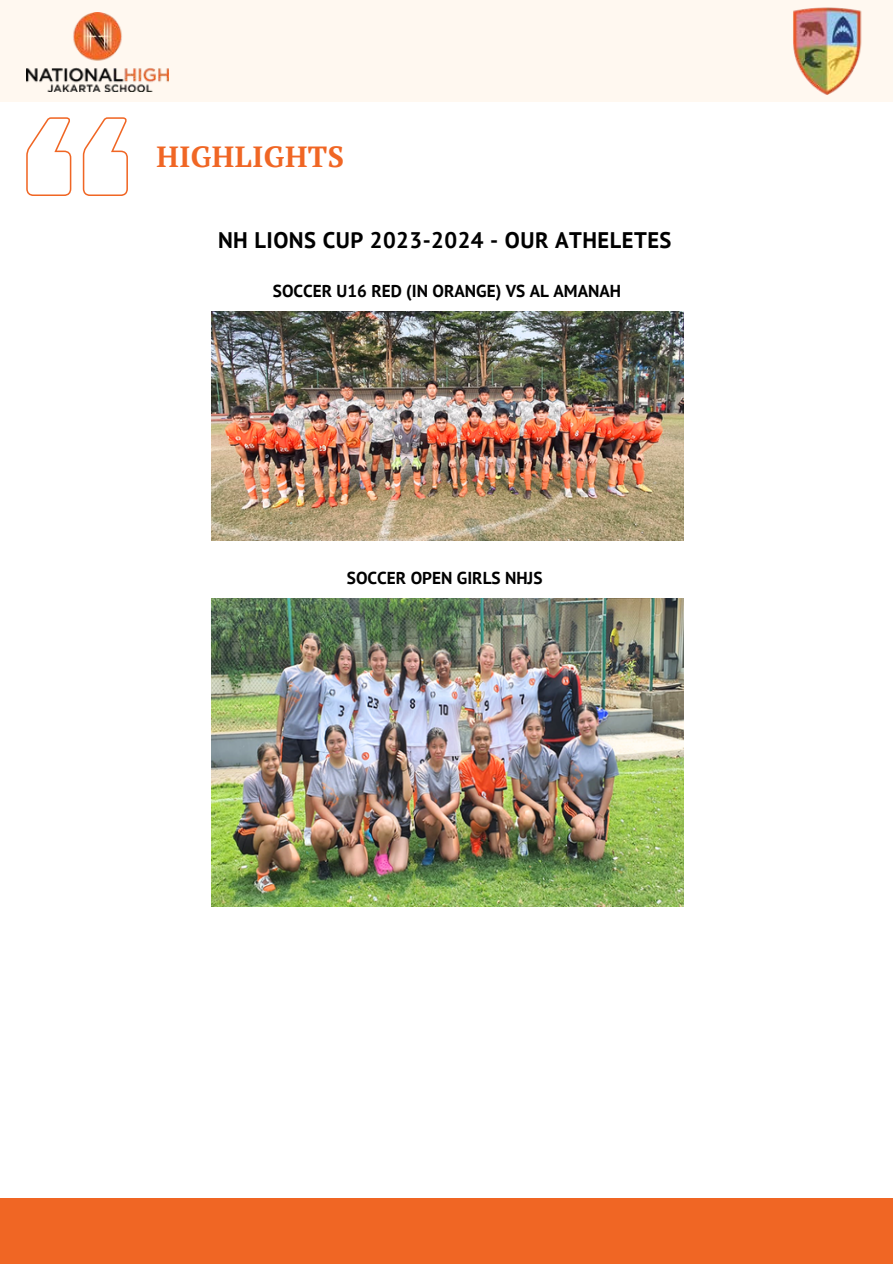
<style>
.page{position:relative;width:894px;height:1264px;background:#fff}
.page>*{position:absolute;margin:0;border:0;box-sizing:border-box;transform-origin:0 0}
.t1{font:700 29.1px "PT Serif";letter-spacing:.02em;color:#f06624}
.t2{font:700 22.5px "PT Sans";letter-spacing:.02em;color:#000}
.t3{font:700 17.25px "PT Sans";color:#000}
</style>
<div class="page">
<div style="left:0;top:1197px;width:892px;height:66px;background:#f06624"></div>
<div style="left:1px;top:0;width:891px;height:102px;background:#fff8f0"></div>
<img style="left:26px;top:12px;width:142px;height:79px">
<img style="left:793px;top:7px;width:69px;height:88px">
<svg style="left:26px;top:117px;width:102px;height:79px"></svg>
<img style="left:211px;top:311px;width:471px;height:230px">
<img style="left:211px;top:598px;width:471px;height:308px">
<p class="t1" style="left:156px;top:136px;width:189px">HIGHLIGHTS</p>
<p class="t2" style="left:218px;top:225px;width:455px">NH LIONS CUP 2023-2024 - OUR ATHELETES</p>
<p class="t3" style="left:273px;top:279px;width:349px">SOCCER U16 RED (IN ORANGE) VS AL AMANAH</p>
<p class="t3" style="left:347px;top:567px;width:197px">SOCCER OPEN GIRLS NHJS</p>
</div>
